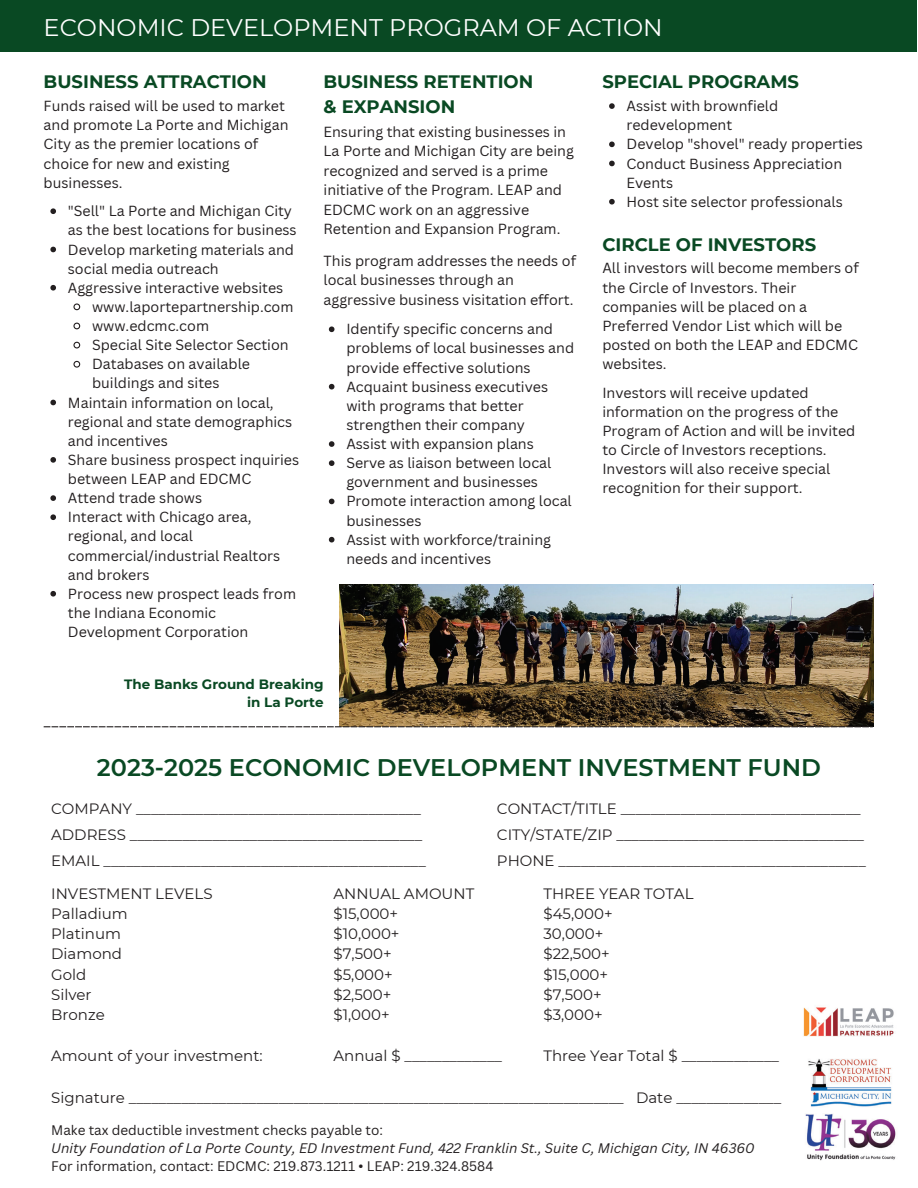
<style>
.page{position:relative;width:918px;height:1188px;background:#fff}
.page>*{position:absolute;margin:0;border:0;box-sizing:border-box;transform-origin:0 0}
.t1{font:600 24px "Montserrat";color:#094923}
.t2{font:24px "Montserrat";color:#fff}
.t3{font:700 18px/24.8px "Montserrat";color:#094923}
.t4{font:15px/20.2px "Montserrat";color:#231f20}
.t5{font:14.25px/19.2px "Canva Sans";color:#231f20}
.t6{font:13.5px "Canva Sans";color:#231f20}
.t7{font:italic 13.5px "Canva Sans";color:#231f20}
.t8{font:700 13.5px/18px "Montserrat";color:#094923;text-align:right}
</style>
<div class="page">
<img style="left:339px;top:584px;width:535px;height:142px">
<svg style="left:44px;top:726px;width:829px;height:1px"></svg>
<div style="left:0;top:0;width:917px;height:52px;background:#094923"></div>
<img style="left:803px;top:1007px;width:91px;height:30px">
<img style="left:805px;top:1114px;width:91px;height:47px">
<img style="left:808px;top:1059px;width:84px;height:48px">
<svg style="left:329px;top:326px;width:5px;height:6px"></svg>
<svg style="left:329px;top:384px;width:5px;height:5px"></svg>
<svg style="left:329px;top:441px;width:5px;height:6px"></svg>
<svg style="left:329px;top:460px;width:5px;height:6px"></svg>
<svg style="left:329px;top:499px;width:5px;height:5px"></svg>
<svg style="left:329px;top:537px;width:5px;height:5px"></svg>
<svg style="left:50px;top:208px;width:6px;height:6px"></svg>
<svg style="left:50px;top:247px;width:6px;height:5px"></svg>
<svg style="left:50px;top:285px;width:6px;height:6px"></svg>
<svg style="left:73px;top:303px;width:8px;height:8px"></svg>
<svg style="left:73px;top:322px;width:8px;height:8px"></svg>
<svg style="left:73px;top:341px;width:8px;height:8px"></svg>
<svg style="left:73px;top:360px;width:8px;height:8px"></svg>
<svg style="left:50px;top:400px;width:6px;height:5px"></svg>
<svg style="left:50px;top:457px;width:6px;height:6px"></svg>
<svg style="left:50px;top:495px;width:6px;height:6px"></svg>
<svg style="left:50px;top:514px;width:6px;height:6px"></svg>
<svg style="left:50px;top:591px;width:6px;height:6px"></svg>
<svg style="left:609px;top:103px;width:6px;height:6px"></svg>
<svg style="left:609px;top:142px;width:6px;height:5px"></svg>
<svg style="left:609px;top:161px;width:6px;height:5px"></svg>
<svg style="left:609px;top:199px;width:6px;height:6px"></svg>
<h1 class="t2" style="left:44px;top:13px;width:621px">ECONOMIC DEVELOPMENT PROGRAM OF ACTION</h1>
<p class="t3" style="left:44px;top:69px;width:225px">BUSINESS ATTRACTION</p>
<p class="t5" style="left:44px;top:96px;width:246px">Funds raised will be used to market and promote La Porte and Michigan<br>City as the premier locations of choice for new and existing businesses.</p>
<p class="t5" style="left:68px;top:201px;width:226px">"Sell" La Porte and Michigan City</p>
<p class="t5" style="left:68px;top:220px;width:230px">as the best locations for business</p>
<p class="t5" style="left:68px;top:239px;width:228px">Develop marketing materials and</p>
<p class="t5" style="left:68px;top:259px;width:152px">social media outreach</p>
<p class="t5" style="left:68px;top:278px;width:217px">Aggressive interactive websites</p>
<p class="t5" style="left:92px;top:297px;width:203px">www.laportepartnership.com</p>
<p class="t5" style="left:92px;top:316px;width:118px">www.edcmc.com</p>
<p class="t5" style="left:92px;top:335px;width:198px">Special Site Selector Section</p>
<p class="t5" style="left:92px;top:354px;width:159px">Databases on available</p>
<p class="t5" style="left:92px;top:373px;width:129px">buildings and sites</p>
<p class="t5" style="left:68px;top:392px;width:207px">Maintain information on local,</p>
<p class="t5" style="left:68px;top:412px;width:226px">regional and state demographics</p>
<p class="t5" style="left:68px;top:431px;width:101px">and incentives</p>
<p class="t5" style="left:68px;top:450px;width:233px">Share business prospect inquiries</p>
<p class="t5" style="left:68px;top:469px;width:185px">between LEAP and EDCMC</p>
<p class="t5" style="left:68px;top:488px;width:136px">Attend trade shows</p>
<p class="t5" style="left:68px;top:507px;width:185px">Interact with Chicago area,</p>
<p class="t5" style="left:68px;top:526px;width:127px">regional, and local</p>
<p class="t5" style="left:68px;top:545px;width:214px">commercial/industrial Realtors</p>
<p class="t5" style="left:68px;top:565px;width:83px">and brokers</p>
<p class="t5" style="left:68px;top:584px;width:230px">Process new prospect leads from</p>
<p class="t5" style="left:68px;top:603px;width:150px">the Indiana Economic</p>
<p class="t5" style="left:68px;top:622px;width:182px">Development Corporation</p>
<p class="t3" style="left:324px;top:69px;width:211px">BUSINESS RETENTION &amp; EXPANSION</p>
<p class="t5" style="left:324px;top:122px;width:252px">Ensuring that existing businesses in La Porte and Michigan City are being recognized and served is a prime initiative of the Program. LEAP and EDCMC work on an aggressive Retention and Expansion Program.</p>
<p class="t5" style="left:324px;top:251px;width:254px">This program addresses the needs of local businesses through an aggressive business visitation effort.</p>
<p class="t5" style="left:346px;top:319px;width:229px">Identify specific concerns and problems of local businesses and provide effective solutions<br>Acquaint business executives with programs that better strengthen their company<br>Assist with expansion plans<br>Serve as liaison between local government and businesses<br>Promote interaction among local businesses<br>Assist with workforce/training needs and incentives</p>
<p class="t8" style="left:124px;top:675px;width:201px">The Banks Ground Breaking in La Porte</p>
<p class="t3" style="left:602px;top:69px;width:198px">SPECIAL PROGRAMS</p>
<p class="t5" style="left:627px;top:96px;width:238px">Assist with brownfield redevelopment<br>Develop "shovel" ready properties<br>Conduct Business Appreciation<br>Events<br>Host site selector professionals</p>
<p class="t3" style="left:602px;top:232px;width:215px">CIRCLE OF INVESTORS</p>
<p class="t5" style="left:602px;top:258px;width:258px">All investors will become members of the Circle of Investors. Their companies will be placed on a<br>Preferred Vendor List which will be posted on both the LEAP and EDCMC websites.</p>
<p class="t5" style="left:602px;top:383px;width:255px">Investors will receive updated information on the progress of the Program of Action and will be invited to Circle of Investors receptions.<br>Investors will also receive special recognition for their support.</p>
<h1 class="t1" style="left:97px;top:752px;width:726px">2023-2025 ECONOMIC DEVELOPMENT INVESTMENT FUND</h1>
<p class="t4" style="left:51px;top:796px;width:376px;line-height:25.8px">COMPANY ______________________________________<br>ADDRESS _______________________________________<br>EMAIL ___________________________________________</p>
<p class="t4" style="left:497px;top:796px;width:371px;line-height:25.8px">CONTACT/TITLE ________________________________<br>CITY/STATE/ZIP _________________________________<br>PHONE _________________________________________</p>
<p class="t4" style="left:51px;top:883px;width:163px">INVESTMENT LEVELS<br>Palladium<br>Platinum<br>Diamond<br>Gold<br>Silver<br>Bronze</p>
<p class="t4" style="left:51px;top:1045px;width:213px">Amount of your investment:</p>
<p class="t4" style="left:333px;top:883px;width:142px">ANNUAL AMOUNT $15,000+<br>$10,000+<br>$7,500+<br>$5,000+<br>$2,500+<br>$1,000+</p>
<p class="t4" style="left:333px;top:1045px;width:170px">Annual $ _____________</p>
<p class="t4" style="left:543px;top:883px;width:152px">THREE YEAR TOTAL $45,000+<br>30,000+<br>$22,500+<br>$15,000+<br>$7,500+<br>$3,000+</p>
<p class="t4" style="left:543px;top:1045px;width:237px">Three Year Total $ _____________</p>
<p class="t4" style="left:51px;top:1088px;width:732px">Signature __________________________________________________________________ Date ______________</p>
<p class="t6" style="left:51px;top:1120px;width:333px">Make tax deductible investment checks payable to:</p>
<p class="t7" style="left:51px;top:1138px;width:705px">Unity Foundation of La Porte County, ED Investment Fund, 422 Franklin St., Suite C, Michigan City, IN 46360</p>
<p class="t6" style="left:51px;top:1156px;width:444px">For information, contact: EDCMC: 219.873.1211 • LEAP: 219.324.8584</p>
</div>
